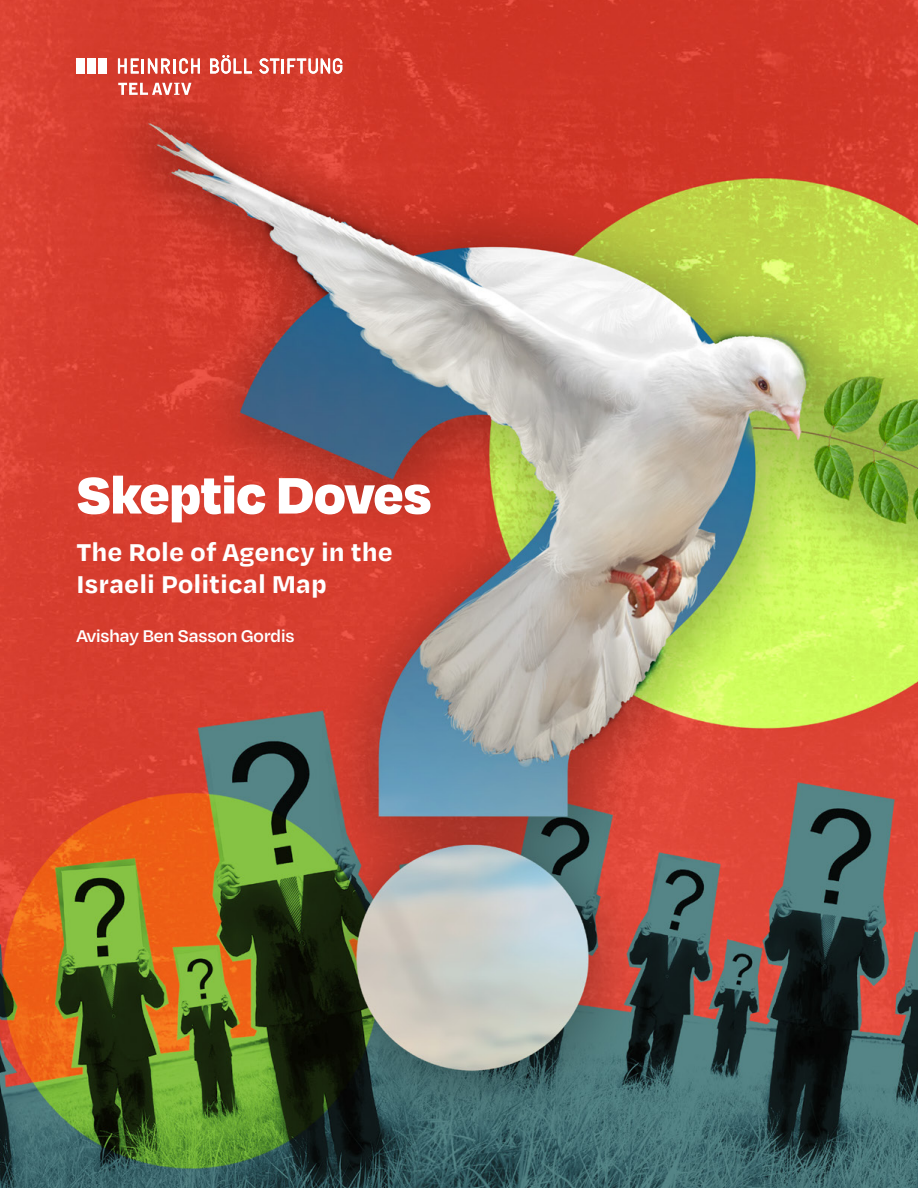
<style>
.page{position:relative;width:918px;height:1188px;background:#fff}
.page>*{position:absolute;margin:0;border:0;box-sizing:border-box;transform-origin:0 0}
.t1{font:900 59.1px "Degular";letter-spacing:-.005em;color:#fff}
.t2{font:700 28.05px/31.8px "Degular Text";color:#fff}
.t3{font:600 19.5px "Degular";color:#fff}
</style>
<div class="page">
<img style="left:0;top:0;width:918px;height:1188px">
<svg style="left:118px;top:58px;width:82px;height:16px"></svg>
<svg style="left:210px;top:55px;width:42px;height:19px"></svg>
<svg style="left:259px;top:58px;width:83px;height:16px"></svg>
<div style="left:98px;top:58px;width:9px;height:16px;background:#fff"></div>
<div style="left:87px;top:58px;width:9px;height:16px;background:#fff"></div>
<div style="left:77px;top:58px;width:8px;height:16px;background:#fff"></div>
<svg style="left:118px;top:83px;width:73px;height:12px"></svg>
<h1 class="t1" style="left:77px;top:456px;width:357px">Skeptic Doves</h1>
<p class="t2" style="left:77px;top:534px;width:318px">The Role of Agency in the<br>Israeli Political Map</p>
<p class="t3" style="left:77px;top:624px;width:220px">Avishay Ben Sasson Gordis</p>
</div>
